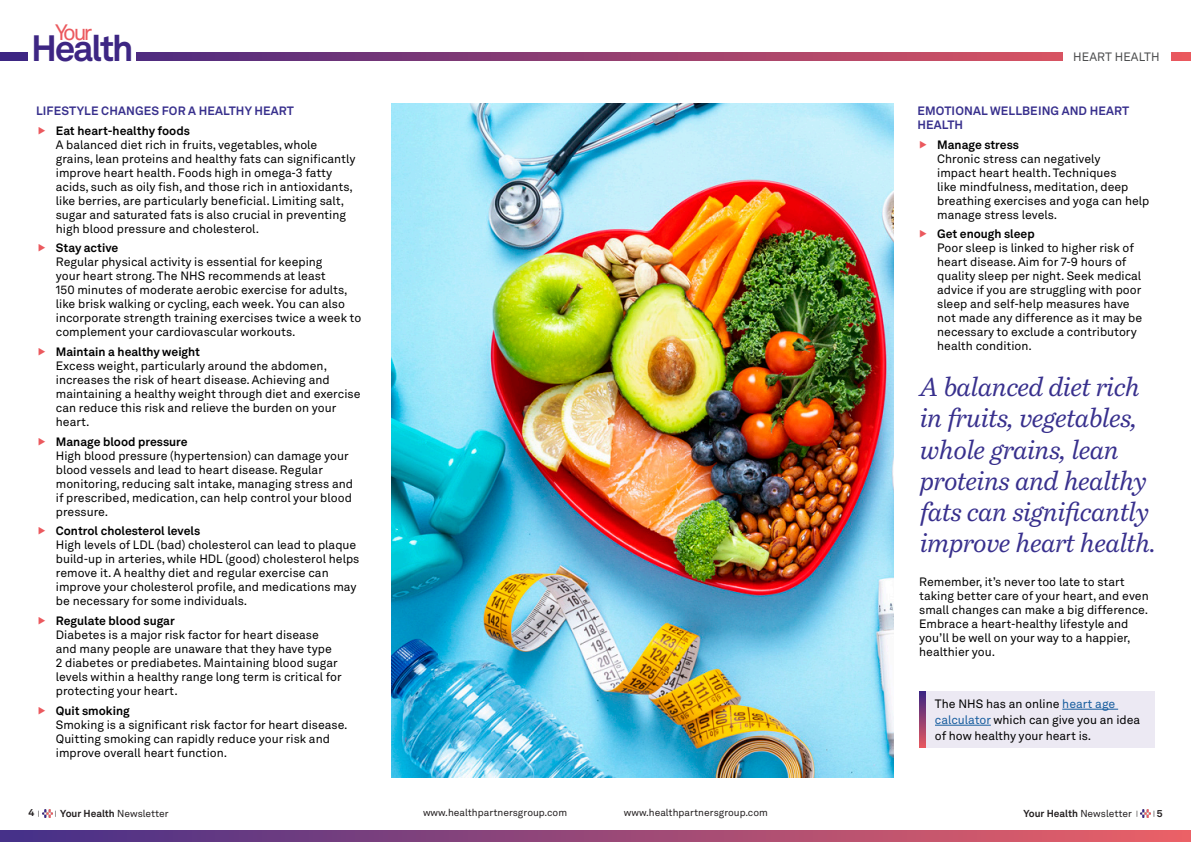
<style>
.page{position:relative;width:1191px;height:842px;background:#fff}
.page>*{position:absolute;margin:0;border:0;box-sizing:border-box;transform-origin:0 0}
.t1{font:700 36.2px "Akkurat LL";letter-spacing:-.065em;color:#3d2683}
.t2{font:italic 26px/31.2px "Bressay";letter-spacing:-.02em;color:#38308d}
.t3{font:22px "Akkurat LL";color:#eb595e}
.Normal_text{font:12px/14px "Akkurat LL";color:#000}
.Paragraph_Style_1{font:12px/16px "Akkurat LL";color:#000}
.In-text_title{font:700 12px/14px "Akkurat LL";letter-spacing:.01em;color:#38308d}
.t4{font:12px "Akkurat LL";letter-spacing:.01em;color:#4b4c4d}
.t5{font:10px "Akkurat LL";color:#231f20}
.t6{font:700 10px "Akkurat LL";color:#231f20}
.t7{font:7px "Akkurat LL";color:#231f20}
.s1{font-weight:700}
.s2{font-weight:400;font-size:7px}
.s3{font-weight:400}
.s4{color:#175d9e}
.s5{font-weight:700;font-size:10px}
</style>
<div class="page">
<svg style="left:0;top:52px;width:1191px;height:9px;background:#923f71"></svg>
<svg style="left:42px;top:810px;width:10px;height:8px"></svg>
<svg style="left:0;top:831px;width:1191px;height:11px;background:#974877"></svg>
<div style="left:28px;top:36px;width:108px;height:28px;background:#fff"></div>
<svg style="left:1140px;top:810px;width:10px;height:8px"></svg>
<img style="left:391px;top:103px;width:502px;height:675px">
<div style="left:919px;top:691px;width:236px;height:57px;background:#ece9f3"></div>
<svg style="left:919px;top:691px;width:6px;height:57px"></svg>
<hr style="left:1062px;top:709px;width:56px;height:1px;background:#175d9e">
<hr style="left:935px;top:725px;width:55px;height:1px;background:#175d9e">
<div style="left:1062px;top:49px;width:108px;height:22px;background:#fff"></div>
<h3 class="t3" style="left:55px;top:16px;width:39px">Your</h3>
<h1 class="t1" style="left:31px;top:20px;width:104px">Health</h1>
<p class="In-text_title" style="left:36px;top:103px;width:259px">LIFESTYLE CHANGES FOR A HEALTHY HEART</p>
<p class="Normal_text" style="left:56px;top:123px;width:301px"><span class="s1">Eat heart-healthy foods<br></span>A balanced diet rich in fruits, vegetables, whole grains, lean proteins and healthy fats can significantly improve heart health. Foods high in omega-3 fatty acids, such as oily fish, and those rich in antioxidants, like berries, are particularly beneficial. Limiting salt, sugar and saturated fats is also crucial in preventing high blood pressure and cholesterol.</p>
<p class="Normal_text" style="left:56px;top:240px;width:307px"><span class="s1">Stay active<br></span>Regular physical activity is essential for keeping<br>your heart strong. The NHS recommends at least<br>150 minutes of moderate aerobic exercise for adults, like brisk walking or cycling, each week. You can also incorporate strength training exercises twice a week to complement your cardiovascular workouts.</p>
<p class="Normal_text" style="left:56px;top:344px;width:306px"><span class="s1">Maintain a healthy weight<br></span>Excess weight, particularly around the abdomen, increases the risk of heart disease. Achieving and maintaining a healthy weight through diet and exercise can reduce this risk and relieve the burden on your heart.</p>
<p class="Normal_text" style="left:56px;top:434px;width:299px"><span class="s1">Manage blood pressure<br></span>High blood pressure (hypertension) can damage your blood vessels and lead to heart disease. Regular monitoring, reducing salt intake, managing stress and if prescribed, medication, can help control your blood pressure.</p>
<p class="Normal_text" style="left:56px;top:524px;width:305px"><span class="s1">Control cholesterol levels<br></span>High levels of LDL (bad) cholesterol can lead to plaque build-up in arteries, while HDL (good) cholesterol helps remove it. A healthy diet and regular exercise can improve your cholesterol profile, and medications may be necessary for some individuals.</p>
<p class="Normal_text" style="left:56px;top:613px;width:287px"><span class="s1">Regulate blood sugar<br></span>Diabetes is a major risk factor for heart disease and many people are unaware that they have type<br>2 diabetes or prediabetes. Maintaining blood sugar levels within a healthy range long term is critical for protecting your heart.</p>
<p class="Normal_text" style="left:56px;top:703px;width:293px"><span class="s1">Quit smoking<br></span>Smoking is a significant risk factor for heart disease.<br>Quitting smoking can rapidly reduce your risk and improve overall heart function.</p>
<p class="t6" style="left:28px;top:805px;width:13px">4 <span class="s2">|</span></p>
<p class="t6" style="left:55px;top:806px;width:115px"><span class="s2">|</span> Your Health <span class="s3">Newsletter</span></p>
<p class="t5" style="left:423px;top:805px;width:146px">www.healthpartnersgroup.com</p>
<p class="t4" style="left:1073px;top:48px;width:88px">HEART HEALTH</p>
<p class="In-text_title" style="left:917px;top:103px;width:213px">EMOTIONAL WELLBEING AND HEART<br>HEALTH</p>
<p class="Normal_text" style="left:937px;top:137px;width:214px"><span class="s1">Manage stress<br></span>Chronic stress can negatively<br>impact heart health. Techniques<br>like mindfulness, meditation, deep breathing exercises and yoga can help manage stress levels.</p>
<p class="Normal_text" style="left:937px;top:226px;width:207px"><span class="s1">Get enough sleep<br></span>Poor sleep is linked to higher risk of heart disease. Aim for 7-9 hours of quality sleep per night. Seek medical advice if you are struggling with poor sleep and self-help measures have not made any difference as it may be necessary to exclude a contributory health condition.</p>
<p class="t2" style="left:920px;top:371px;width:238px">A balanced diet rich in fruits, vegetables, whole grains, lean proteins and healthy fats can significantly improve heart health.</p>
<p class="Normal_text" style="left:919px;top:575px;width:231px">Remember, it’s never too late to start taking better care of your heart, and even small changes can make a big difference.<br>Embrace a heart-healthy lifestyle and you’ll be well on your way to a happier, healthier you.</p>
<p class="Paragraph_Style_1" style="left:935px;top:695px;width:207px">The NHS has an online <span class="s4">heart age calculator</span> which can give you an idea of how healthy your heart is.</p>
<p class="t5" style="left:624px;top:805px;width:146px">www.healthpartnersgroup.com</p>
<p class="t6" style="left:1023px;top:806px;width:116px">Your Health <span class="s3">Newsletter</span> <span class="s2">|</span></p>
<p class="t7" style="left:1153px;top:808px;width:11px">| <span class="s5">5</span></p>
</div>
